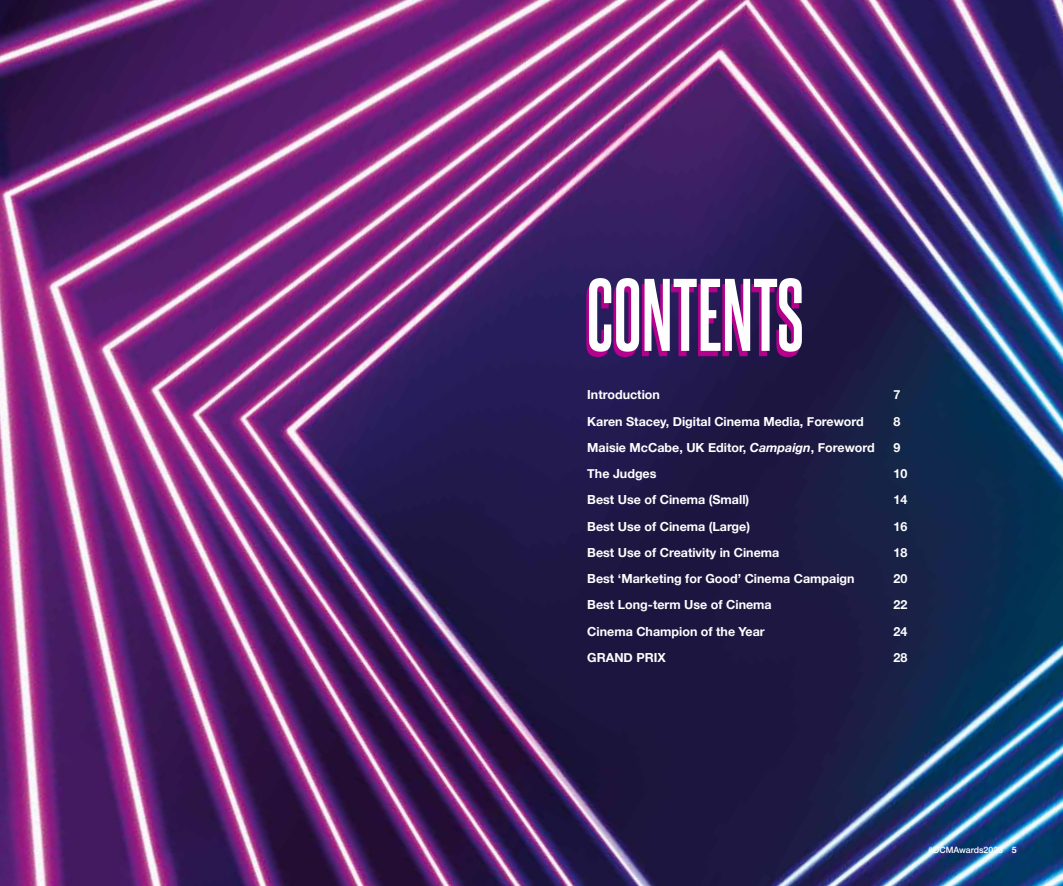
<style>
.page{position:relative;width:1063px;height:886px;background:#fff}
.page>*{position:absolute;margin:0;border:0;box-sizing:border-box;transform-origin:0 0}
.t1{font:700 87.5px "Steelfish Rg";color:#fff}
.t2{font:700 12.5px "Helvetica Neue";color:#fff}
.t3{font:500 8.75px "Helvetica Neue";color:#fff}
.s1{font-style:italic}
.s2{font-weight:700}
</style>
<div class="page">
<img style="left:0;top:0;width:1063px;height:886px">
<h1 class="t1" style="left:586px;top:252px;width:219px">CONTENTS</h1>
<p class="t2" style="left:587px;top:385px;width:74px">Introduction</p>
<p class="t2" style="left:894px;top:385px;width:8px">7</p>
<p class="t2" style="left:587px;top:411px;width:278px">Karen Stacey, Digital Cinema Media, Foreword</p>
<p class="t2" style="left:894px;top:411px;width:8px">8</p>
<p class="t2" style="left:587px;top:438px;width:289px">Maisie McCabe, UK Editor, <span class="s1">Campaign</span>, Foreword</p>
<p class="t2" style="left:894px;top:438px;width:8px">9</p>
<p class="t2" style="left:587px;top:464px;width:71px">The Judges</p>
<p class="t2" style="left:894px;top:464px;width:15px">10</p>
<p class="t2" style="left:587px;top:490px;width:163px">Best Use of Cinema (Small)</p>
<p class="t2" style="left:894px;top:490px;width:15px">14</p>
<p class="t2" style="left:587px;top:516px;width:164px">Best Use of Cinema (Large)</p>
<p class="t2" style="left:894px;top:516px;width:15px">16</p>
<p class="t2" style="left:587px;top:543px;width:194px">Best Use of Creativity in Cinema</p>
<p class="t2" style="left:894px;top:543px;width:15px">18</p>
<p class="t2" style="left:587px;top:569px;width:269px">Best ‘Marketing for Good’ Cinema Campaign</p>
<p class="t2" style="left:894px;top:569px;width:15px">20</p>
<p class="t2" style="left:587px;top:595px;width:186px">Best Long-term Use of Cinema</p>
<p class="t2" style="left:894px;top:595px;width:15px">22</p>
<p class="t2" style="left:587px;top:621px;width:179px">Cinema Champion of the Year</p>
<p class="t2" style="left:894px;top:621px;width:15px">24</p>
<p class="t2" style="left:587px;top:648px;width:80px">GRAND PRIX</p>
<p class="t2" style="left:894px;top:648px;width:15px">28</p>
<p class="t3" style="left:928px;top:843px;width:90px">#DCMAwards2023 <span class="s2">5</span></p>
</div>
